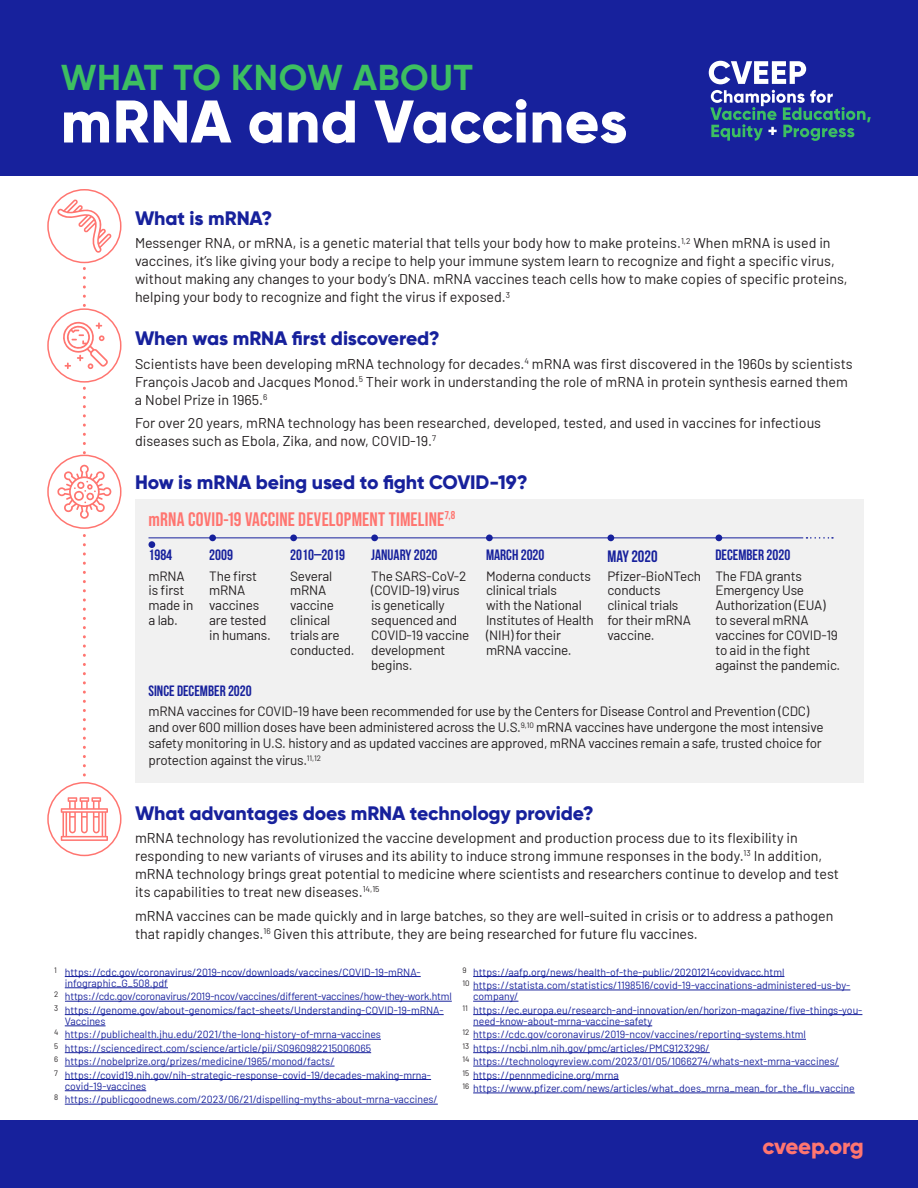
<style>
.page{position:relative;width:918px;height:1188px;background:#fff}
.page>*{position:absolute;margin:0;border:0;box-sizing:border-box;transform-origin:0 0}
.t1{font:800 60px "Gilroy";letter-spacing:.005em;color:#fff}
.t2{font:700 36px "Gilroy";letter-spacing:.015em;color:#3dbf61}
.t3{font:800 22.5px "Gilroy";letter-spacing:-.015em;color:#ff7570}
.t4{font:800 19.5px "Gilroy";letter-spacing:-.01em;color:#17219c}
.t5{font:700 19.5px "Bebas Neue Pro";letter-spacing:.01em;color:#ff7570}
.t6{font:700 16.5px "Bebas Neue";color:#17219c}
.t7{font:700 15px "Bebas Neue";color:#17219c}
.t8{font:14.25px/18px "Barlow";color:#231f20}
.t9{font:13.5px/15px "Barlow";letter-spacing:-.015em;color:#231f20}
.t10{font:10.5px/13.4px "Barlow";color:#17219c}
.t11{font:10.5px/13.4px "Barlow";letter-spacing:-.02em;color:#17219c}
</style>
<div class="page">
<div style="left:0;top:0;width:918px;height:176px;background:#17219c"></div>
<hr style="left:65px;top:976px;width:356px;height:1px;background:#17219c">
<hr style="left:65px;top:988px;width:103px;height:1px;background:#17219c">
<hr style="left:65px;top:1001px;width:387px;height:1px;background:#17219c">
<hr style="left:65px;top:1014px;width:379px;height:1px;background:#17219c">
<hr style="left:65px;top:1026px;width:41px;height:1px;background:#17219c">
<hr style="left:65px;top:1039px;width:316px;height:1px;background:#17219c">
<hr style="left:65px;top:1052px;width:306px;height:1px;background:#17219c">
<hr style="left:65px;top:1066px;width:270px;height:1px;background:#17219c">
<hr style="left:65px;top:1079px;width:366px;height:1px;background:#17219c">
<hr style="left:65px;top:1090px;width:81px;height:1px;background:#17219c">
<hr style="left:65px;top:1104px;width:373px;height:1px;background:#17219c">
<hr style="left:473px;top:976px;width:311px;height:1px;background:#17219c">
<hr style="left:473px;top:990px;width:377px;height:1px;background:#17219c">
<hr style="left:473px;top:1001px;width:45px;height:1px;background:#17219c">
<hr style="left:473px;top:1014px;width:389px;height:1px;background:#17219c">
<hr style="left:473px;top:1026px;width:179px;height:1px;background:#17219c">
<hr style="left:473px;top:1039px;width:333px;height:1px;background:#17219c">
<hr style="left:473px;top:1052px;width:237px;height:1px;background:#17219c">
<hr style="left:473px;top:1066px;width:366px;height:1px;background:#17219c">
<hr style="left:473px;top:1079px;width:146px;height:1px;background:#17219c">
<hr style="left:473px;top:1093px;width:382px;height:1px;background:#17219c">
<div style="left:135px;top:500px;width:729px;height:283px;background:#f1f1f1"></div>
<div style="left:47px;top:189px;width:75px;height:74px;border:2px solid #ff7570;border-radius:50%"></div>
<svg style="left:48px;top:309px;width:73px;height:73px"></svg>
<div style="left:47px;top:308px;width:75px;height:75px;border:2px solid #ff7570;border-radius:50%"></div>
<svg style="left:48px;top:455px;width:73px;height:73px"></svg>
<div style="left:47px;top:455px;width:75px;height:74px;border:2px solid #ff7570;border-radius:50%"></div>
<div style="left:47px;top:782px;width:75px;height:74px;border:2px solid #ff7570;border-radius:50%"></div>
<svg style="left:57px;top:199px;width:55px;height:642px"></svg>
<hr style="left:148px;top:537px;width:655px;height:1px;background:#17219c">
<svg style="left:806px;top:537px;width:27px;height:2px"></svg>
<div style="left:148px;top:541px;width:7px;height:7px;background:#17219c;border-radius:50%"></div>
<div style="left:371px;top:534px;width:7px;height:7px;background:#17219c;border-radius:50%"></div>
<div style="left:290px;top:534px;width:7px;height:7px;background:#17219c;border-radius:50%"></div>
<div style="left:209px;top:534px;width:7px;height:7px;background:#17219c;border-radius:50%"></div>
<div style="left:486px;top:534px;width:7px;height:7px;background:#17219c;border-radius:50%"></div>
<div style="left:716px;top:534px;width:6px;height:7px;background:#17219c;border-radius:50%"></div>
<div style="left:608px;top:534px;width:6px;height:7px;background:#17219c;border-radius:50%"></div>
<svg style="left:710px;top:90px;width:161px;height:51px"></svg>
<svg style="left:709px;top:61px;width:97px;height:23px"></svg>
<div style="left:0;top:1120px;width:918px;height:68px;background:#17219c"></div>
<h2 class="t2" style="left:61px;top:54px;width:414px">WHAT TO KNOW ABOUT</h2>
<h1 class="t1" style="left:61px;top:84px;width:568px">mRNA and Vaccines</h1>
<h3 class="t4" style="left:135px;top:206px;width:139px">What is mRNA?</h3>
<p class="t8" style="left:135px;top:233px;width:714px">Messenger RNA, or mRNA, is a genetic material that tells your body how to make proteins.<sup>1,2</sup> When mRNA is used in vaccines, it’s like giving your body a recipe to help your immune system learn to recognize and fight a specific virus, without making any changes to your body’s DNA. mRNA vaccines teach cells how to make copies of specific proteins, helping your body to recognize and fight the virus if exposed.<sup>3</sup></p>
<h3 class="t4" style="left:135px;top:326px;width:306px">When was mRNA first discovered?</h3>
<p class="t8" style="left:135px;top:353px;width:719px">Scientists have been developing mRNA technology for decades.<sup>4</sup> mRNA was first discovered in the 1960s by scientists<br>François Jacob and Jacques Monod.<sup>5</sup> Their work in understanding the role of mRNA in protein synthesis earned them a Nobel Prize in 1965.<sup>6</sup></p>
<p class="t8" style="left:135px;top:413px;width:688px">For over 20 years, mRNA technology has been researched, developed, tested, and used in vaccines for infectious diseases such as Ebola, Zika, and now, COVID-19.<sup>7</sup></p>
<h3 class="t4" style="left:135px;top:470px;width:394px">How is mRNA being used to fight COVID-19?</h3>
<h3 class="t5" style="left:148px;top:508px;width:308px">mRNA COVID-19 VACCINE DEVELOPMENT TIMELINE<sup>7,8</sup></h3>
<p class="t7" style="left:148px;top:547px;width:25px">1984</p>
<p class="t7" style="left:209px;top:547px;width:25px">2009</p>
<p class="t7" style="left:290px;top:547px;width:57px">2010–2019</p>
<p class="t7" style="left:371px;top:547px;width:68px">JANUARY 2020</p>
<p class="t7" style="left:486px;top:547px;width:60px">MARCH 2020</p>
<p class="t6" style="left:608px;top:547px;width:52px">MAY 2020</p>
<p class="t7" style="left:716px;top:547px;width:76px">DECEMBER 2020</p>
<p class="t9" style="left:148px;top:567px;width:46px">mRNA is first made in a lab.</p>
<p class="t9" style="left:209px;top:567px;width:63px">The first mRNA vaccines are tested in humans.</p>
<p class="t9" style="left:290px;top:567px;width:66px">Several mRNA vaccine clinical trials are conducted.</p>
<p class="t9" style="left:371px;top:567px;width:100px">The SARS-CoV-2 (COVID-19) virus is genetically sequenced and<br>COVID-19 vaccine development begins.</p>
<p class="t9" style="left:486px;top:567px;width:109px">Moderna conducts clinical trials<br>with the National<br>Institutes of Health (NIH) for their mRNA vaccine.</p>
<p class="t9" style="left:608px;top:567px;width:95px">Pfizer-BioNTech conducts clinical trials<br>for their mRNA vaccine.</p>
<p class="t9" style="left:716px;top:567px;width:126px">The FDA grants<br>Emergency Use<br>Authorization (EUA) to several mRNA vaccines for COVID-19 to aid in the fight against the pandemic.</p>
<p class="t7" style="left:148px;top:683px;width:105px">SINCE DECEMBER 2020</p>
<p class="t9" style="left:148px;top:701px;width:677px;line-height:16.5px">mRNA vaccines for COVID-19 have been recommended for use by the Centers for Disease Control and Prevention (CDC) and over 600 million doses have been administered across the U.S.<sup>9,10</sup> mRNA vaccines have undergone the most intensive safety monitoring in U.S. history and as updated vaccines are approved, mRNA vaccines remain a safe, trusted choice for protection against the virus.<sup>11,12</sup></p>
<h3 class="t4" style="left:135px;top:801px;width:460px">What advantages does mRNA technology provide?</h3>
<p class="t8" style="left:135px;top:828px;width:706px">mRNA technology has revolutionized the vaccine development and production process due to its flexibility in responding to new variants of viruses and its ability to induce strong immune responses in the body.<sup>13</sup> In addition, mRNA technology brings great potential to medicine where scientists and researchers continue to develop and test its capabilities to treat new diseases.<sup>14,15</sup></p>
<p class="t8" style="left:135px;top:905px;width:700px">mRNA vaccines can be made quickly and in large batches, so they are well-suited in crisis or to address a pathogen that rapidly changes.<sup>16</sup> Given this attribute, they are being researched for future flu vaccines.</p>
<p class="t10" style="left:65px;top:966px;width:357px;line-height:11.2px;text-indent:-11px"><sup>1</sup> https://cdc.gov/coronavirus/2019-ncov/downloads/vaccines/COVID-19-mRNA&shy;infographic_G_508.pdf</p>
<p class="t11" style="left:54px;top:989px;width:399px"><sup>2</sup> https://cdc.gov/coronavirus/2019-ncov/vaccines/different-vaccines/how-they-work.html<br><sup>3</sup> https://genome.gov/about-genomics/fact-sheets/Understanding-COVID-19-mRNA-</p>
<p class="t10" style="left:54px;top:1014px;width:379px;text-indent:11px">Vaccines<br><sup>4</sup> https://publichealth.jhu.edu/2021/the-long-history-of-mrna-vaccines<br><sup>5</sup> https://sciencedirect.com/science/article/pii/S0960982215006065<br><sup>6</sup> https://nobelprize.org/prizes/medicine/1965/monod/facts/<br><sup>7</sup> https://covid19.nih.gov/nih-strategic-response-covid-19/decades-making-mrna-</p>
<p class="t10" style="left:54px;top:1079px;width:385px;text-indent:11px">covid-19-vaccines<br><sup>8</sup> https://publicgoodnews.com/2023/06/21/dispelling-myths-about-mrna-vaccines/</p>
<p class="t10" style="left:462px;top:964px;width:390px"><sup>9</sup> https://aafp.org/news/health-of-the-public/20201214covidvacc.html<br><sup>10</sup> https://statista.com/statistics/1198516/covid-19-vaccinations-administered-us-by-</p>
<p class="t10" style="left:462px;top:989px;width:402px;text-indent:11px">company/<br><sup>11</sup> https://ec.europa.eu/research-and-innovation/en/horizon-magazine/five-things-you-</p>
<p class="t10" style="left:462px;top:1014px;width:394px;text-indent:11px">need-know-about-mrna-vaccine-safety<br><sup>12</sup> https://cdc.gov/coronavirus/2019-ncov/vaccines/reporting-systems.html<br><sup>13</sup> https://ncbi.nlm.nih.gov/pmc/articles/PMC9123296/<br><sup>14</sup> https://technologyreview.com/2023/01/05/1066274/whats-next-mrna-vaccines/<br><sup>15</sup> https://pennmedicine.org/mrna<br><sup>16</sup> https://www.pfizer.com/news/articles/what_does_mrna_mean_for_the_flu_vaccine</p>
<h3 class="t3" style="left:762px;top:1132px;width:103px">cveep.org</h3>
</div>
